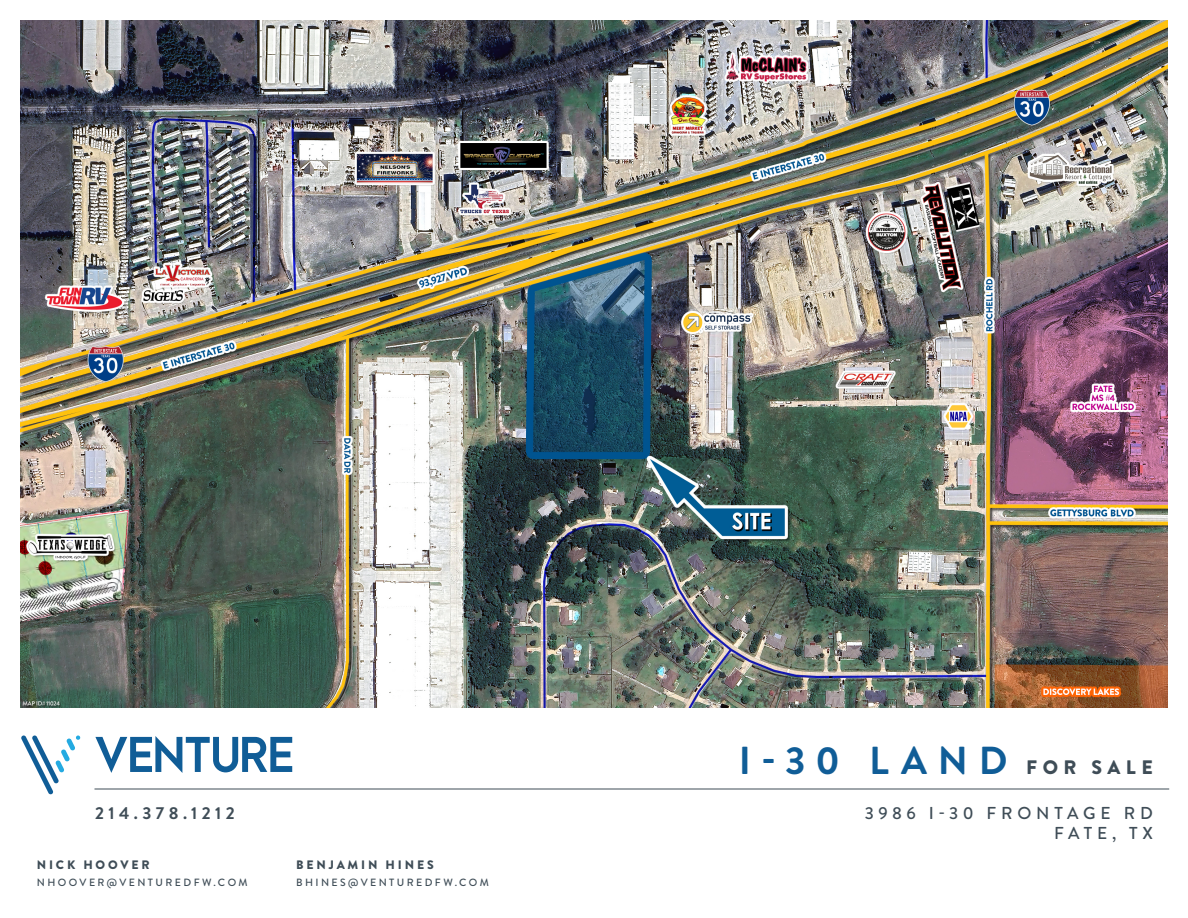
<style>
.page{position:relative;width:1188px;height:918px;background:#fff}
.page>*{position:absolute;margin:0;border:0;box-sizing:border-box;transform-origin:0 0}
.t1{font:700 39px "Brandon Grotesque";letter-spacing:.28em;color:#105d97}
.t2{font:900 19.5px "Brandon Grotesque";letter-spacing:.28em;color:#3f4d57}
.t3{font:500 17.25px/20.7px "Brandon Grotesque";letter-spacing:.28em;color:#3f4d57;text-align:right}
.t4{font:700 17.25px "Brandon Grotesque";letter-spacing:.26em;color:#3f4d57}
.t5{font:900 12.3px "Brandon Grotesque";letter-spacing:.23em;color:#3f4d57}
.t6{font:500 10.5px "Brandon Grotesque";letter-spacing:.23em;color:#3f4d57}
</style>
<div class="page">
<hr style="left:94px;top:789px;width:1075px;height:1px;background:#3f4d57">
<svg style="left:21px;top:736px;width:60px;height:59px"></svg>
<svg style="left:95px;top:736px;width:197px;height:37px"></svg>
<img style="left:21px;top:21px;width:1146px;height:686px">
<h3 class="t4" style="left:95px;top:801px;width:141px">214.378.1212</h3>
<p class="t5" style="left:37px;top:856px;width:114px">NICK HOOVER</p>
<p class="t6" style="left:37px;top:875px;width:212px">NHOOVER@VENTUREDFW.COM</p>
<p class="t5" style="left:296px;top:856px;width:139px">BENJAMIN HINES</p>
<p class="t6" style="left:296px;top:875px;width:194px">BHINES@VENTUREDFW.COM</p>
<h1 class="t1" style="left:739px;top:733px;width:270px">I-30 LAND</h1>
<h2 class="t2" style="left:1026px;top:753px;width:128px">FOR SALE</h2>
<h3 class="t3" style="left:865px;top:803px;width:290px">3986 I-30 FRONTAGE RD<br>FATE, TX</h3>
</div>
